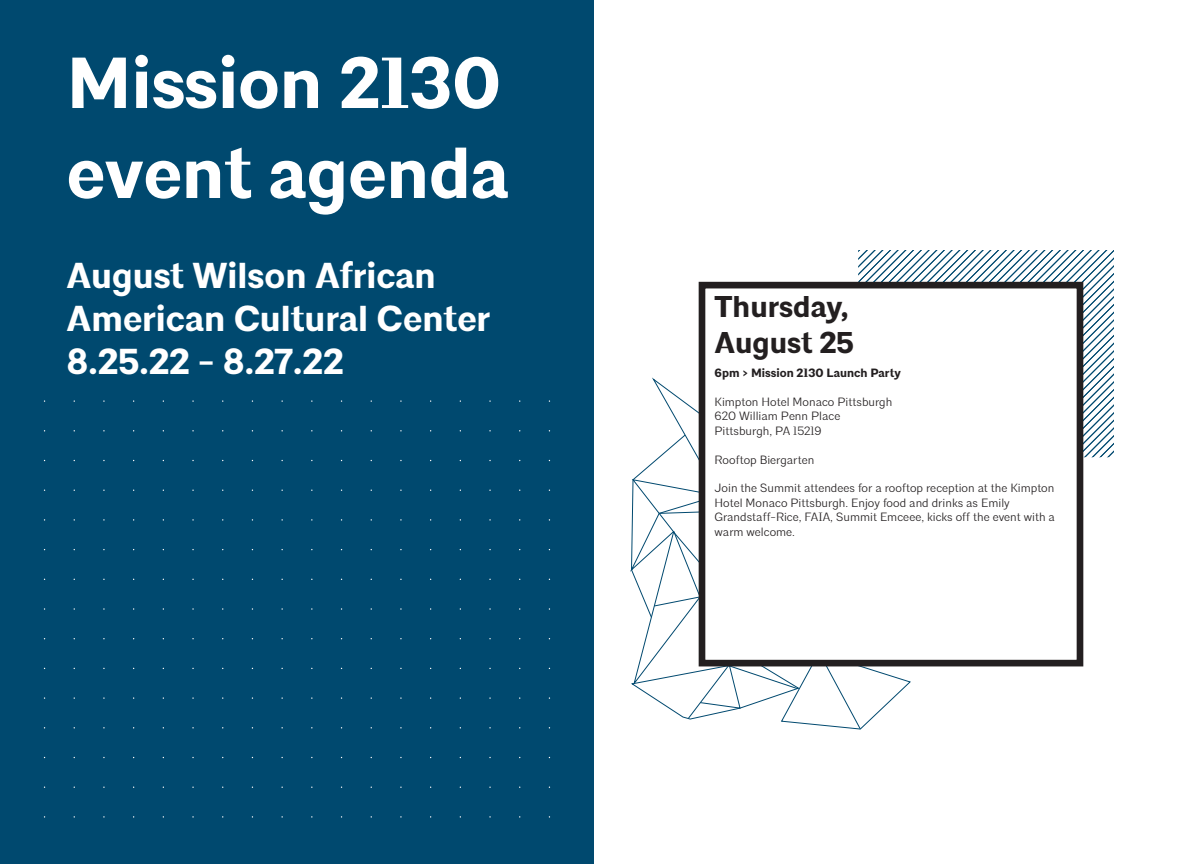
<style>
.page{position:relative;width:1188px;height:864px;background:#fff}
.page>*{position:absolute;margin:0;border:0;box-sizing:border-box;transform-origin:0 0}
.Title_Page{font:700 72px/90px "Architype";color:#fff}
.Title_Page-2{font:700 36px/43.2px "Architype";color:#fff}
.Title_Page-3{font:700 30px "Architype";color:#231f20}
.Paragraph_Body{font:300 12px/14.4px "Architype";color:#231f20}
.Paragraph_Body-2{font:700 12px "Architype";color:#231f20}
</style>
<div class="page">
<svg style="left:630px;top:250px;width:484px;height:480px"></svg>
<div style="left:699px;top:282px;width:384px;height:384px;border:7px solid #231f20"></div>
<div style="left:0;top:0;width:594px;height:864px;background:#00496f"></div>
<p class="Title_Page" style="left:67px;top:41px;width:444px">Mission 2130 event agenda</p>
<p class="Title_Page-2" style="left:67px;top:255px;width:425px">August Wilson African<br>American Cultural Center<br>8.25.22 - 8.27.22</p>
<p class="Title_Page-3" style="left:715px;top:288px;width:135px">Thursday,</p>
<p class="Title_Page-3" style="left:715px;top:324px;width:141px">August 25</p>
<p class="Paragraph_Body-2" style="left:715px;top:366px;width:188px">6pm &gt; Mission 2130 Launch Party</p>
<p class="Paragraph_Body" style="left:715px;top:395px;width:179px">Kimpton Hotel Monaco Pittsburgh</p>
<p class="Paragraph_Body" style="left:715px;top:409px;width:127px">620 William Penn Place</p>
<p class="Paragraph_Body" style="left:715px;top:424px;width:109px">Pittsburgh, PA 15219</p>
<p class="Paragraph_Body" style="left:715px;top:452px;width:101px">Rooftop Biergarten</p>
<p class="Paragraph_Body" style="left:715px;top:481px;width:342px">Join the Summit attendees for a rooftop reception at the Kimpton Hotel Monaco Pittsburgh. Enjoy food and drinks as Emily Grandstaff-Rice, FAIA, Summit Emceee, kicks off the event with a warm welcome.</p>
</div>
